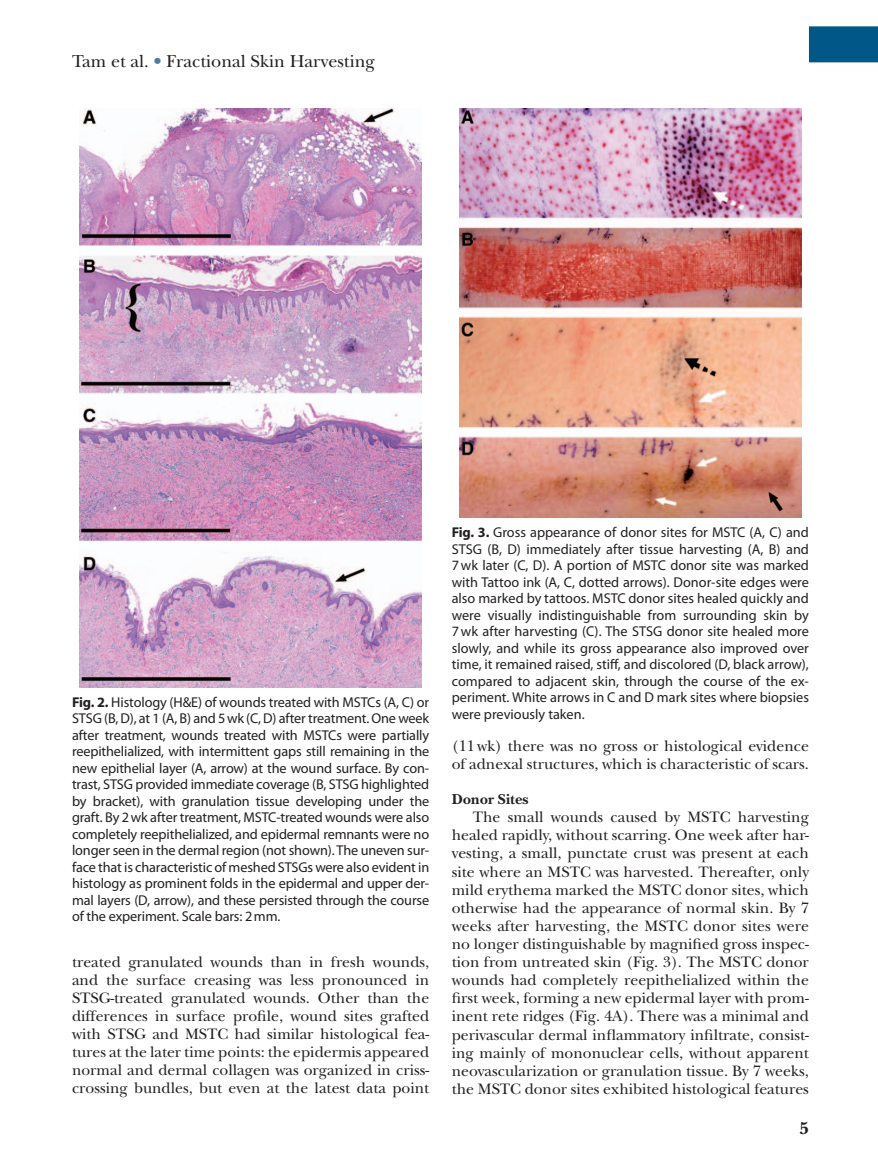
<style>
.page{position:relative;width:878px;height:1175px;background:#fff}
.page>*{position:absolute;margin:0;border:0;box-sizing:border-box;transform-origin:0 0}
.t1{font:18px "New Baskerville";color:#231f20}
.t2{font:700 18px "New Baskerville";color:#231f20}
.t3{font:15.75px/18.1px "New Baskerville";color:#231f20;text-align:justify}
.t4{font:700 15px "New Baskerville";color:#231f20}
.t5{font:14.25px/16.5px "Myriad Pro";letter-spacing:-.005em;color:#231f20;text-align:justify}
.s1{color:#4e79a0}
.s2{font-weight:700}
</style>
<div class="page">
<div style="left:808px;top:26px;width:70px;height:36px;background:#015887"></div>
<img style="left:80px;top:108px;width:342px;height:579px">
<img style="left:459px;top:108px;width:342px;height:409px">
<p class="t1" style="left:72px;top:51px;width:304px">Tam et al. <span class="s1">•</span> Fractional Skin Harvesting</p>
<p class="t5" style="left:72px;top:693px;width:359px"><span class="s2">Fig. 2.</span> Histology (H&amp;E) of wounds treated with MSTCs (A, C) or STSG (B, D), at 1 (A, B) and 5wk (C, D) after treatment. One week after treatment, wounds treated with MSTCs were partially reepithelialized, with intermittent gaps still remaining in the new epithelial layer (A, arrow) at the wound surface. By con&shy;trast, STSG provided immediate coverage (B, STSG highlighted by bracket), with granulation tissue developing under the graft. By 2wk after treatment, MSTC-treated wounds were also completely reepithelialized, and epidermal remnants were no longer seen in the dermal region (not shown). The uneven sur&shy;face that is characteristic of meshed STSGs were also evident in histology as prominent folds in the epidermal and upper der&shy;mal layers (D, arrow), and these persisted through the course of the experiment. Scale bars: 2mm.</p>
<p class="t3" style="left:72px;top:953px;width:359px">treated granulated wounds than in fresh wounds, and the surface creasing was less pronounced in STSG-treated granulated wounds. Other than the differences in surface profile, wound sites grafted with STSG and MSTC had similar histological fea&shy;tures at the later time points: the epidermis appeared normal and dermal collagen was organized in criss&shy;crossing bundles, but even at the latest data point</p>
<p class="t5" style="left:452px;top:524px;width:359px"><span class="s2">Fig. 3.</span> Gross appearance of donor sites for MSTC (A, C) and STSG (B, D) immediately after tissue harvesting (A, B) and 7wk later (C, D). A portion of MSTC donor site was marked with Tattoo ink (A, C, dotted arrows). Donor-site edges were also marked by tattoos. MSTC donor sites healed quickly and were visually indistinguishable from surrounding skin by 7wk after harvesting (C). The STSG donor site healed more slowly, and while its gross appearance also improved over time, it remained raised, stiff, and discolored (D, black arrow), compared to adjacent skin, through the course of the ex&shy;periment. White arrows in C and D mark sites where biopsies were previously taken.</p>
<p class="t3" style="left:451px;top:737px;width:359px">(11wk) there was no gross or histological evidence of adnexal structures, which is characteristic of scars.</p>
<p class="t4" style="left:452px;top:790px;width:78px">Donor Sites</p>
<p class="t3" style="left:452px;top:808px;width:359px;text-indent:21px">The small wounds caused by MSTC harvesting healed rapidly, without scarring. One week after har&shy;vesting, a small, punctate crust was present at each site where an MSTC was harvested. Thereafter, only mild erythema marked the MSTC donor sites, which otherwise had the appearance of normal skin. By 7 weeks after harvesting, the MSTC donor sites were no longer distinguishable by magnified gross inspec&shy;tion from untreated skin (Fig. 3). The MSTC donor wounds had completely reepithelialized within the first week, forming a new epidermal layer with prom&shy;inent rete ridges (Fig. 4A). There was a minimal and perivascular dermal inflammatory infiltrate, consist&shy;ing mainly of mononuclear cells, without apparent neovascularization or granulation tissue. By 7 weeks, the MSTC donor sites exhibited histological features</p>
<p class="t2" style="left:799px;top:1118px;width:11px">5</p>
</div>
